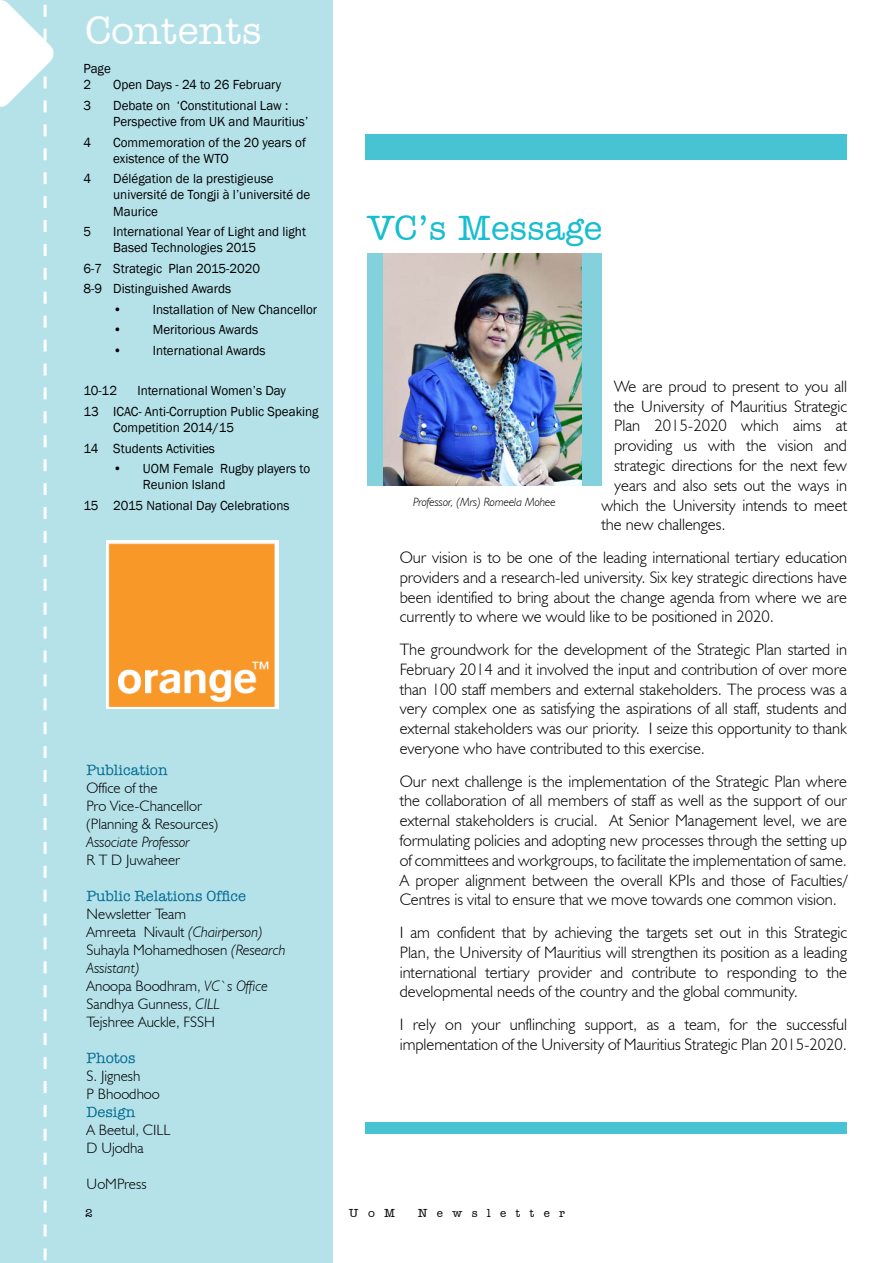
<style>
.page{position:relative;width:893px;height:1263px;background:#fff}
.page>*{position:absolute;margin:0;border:0;box-sizing:border-box;transform-origin:0 0}
.t1{font:500 40.5px "Amer Typewriter IT Cby BT";color:#fff}
.t2{font:500 36px "Amer Typewriter IT Cby BT";color:#16becf}
.t3{font:300 16.5px/19.8px "Humanist 521 BT";color:#000;text-align:justify}
.t4{font:300 15px/18px "Humanist 521 BT";color:#000}
.t5{font:15px "American Typewriter";color:#006992}
.t6{font:italic 300 15px "Humanist 521 BT";color:#000}
.t7{font:13.5px/16.2px "Franklin Gothic";color:#000}
.t8{font:italic 300 12px "Humanist 521 BT";color:#000}
.t9{font:500 12px "Amer Typewriter IT Cby BT";letter-spacing:.78em;color:#000}
.s1{font-style:italic}
</style>
<div class="page">
<div style="left:0;top:0;width:333px;height:1263px;background:#b5e2e9"></div>
<svg style="left:0;top:0;width:54px;height:1261px"></svg>
<div style="left:366px;top:134px;width:481px;height:25px;background:#47c3d3"></div>
<div style="left:366px;top:1123px;width:481px;height:11px;background:#47c3d3"></div>
<div style="left:367px;top:254px;width:234px;height:232px;background:#83d1dd"></div>
<img style="left:383px;top:253px;width:199px;height:233px">
<img style="left:106px;top:540px;width:173px;height:168px">
<h1 class="t1" style="left:85px;top:5px;width:178px">Contents</h1>
<p class="t7" style="left:83px;top:61px;width:29px">Page<br>2</p>
<p class="t7" style="left:113px;top:77px;width:170px">Open Days - 24 to 26 February</p>
<p class="t7" style="left:83px;top:98px;width:9px">3</p>
<p class="t7" style="left:113px;top:98px;width:197px">Debate on ‘Constitutional Law :<br>Perspective from UK and Mauritius’</p>
<p class="t7" style="left:83px;top:134px;width:9px">4</p>
<p class="t7" style="left:113px;top:134px;width:194px">Commemoration of the 20 years of existence of the WTO</p>
<p class="t7" style="left:83px;top:171px;width:9px">4</p>
<p class="t7" style="left:113px;top:171px;width:199px">Délégation de la prestigieuse université de Tongji à l’université de<br>Maurice</p>
<p class="t7" style="left:83px;top:224px;width:9px">5</p>
<p class="t7" style="left:113px;top:224px;width:194px">International Year of Light and light<br>Based Technologies 2015</p>
<p class="t7" style="left:83px;top:258px;width:178px;line-height:20.4px">6-7 Strategic Plan 2015-2020<br>8-9 Distinguished Awards</p>
<p class="t7" style="left:113px;top:301px;width:206px">• Installation of New Chancellor</p>
<p class="t7" style="left:113px;top:322px;width:146px">• Meritorious Awards</p>
<p class="t7" style="left:113px;top:342px;width:154px">• International Awards</p>
<p class="t7" style="left:83px;top:383px;width:35px">10-12</p>
<p class="t7" style="left:83px;top:381px;width:237px;line-height:20.4px;text-indent:54px">International Women’s Day<br>13 ICAC- Anti-Corruption Public Speaking</p>
<p class="t7" style="left:83px;top:418px;width:152px;line-height:20.4px;text-indent:30px">Competition 2014/15<br>14 Students Activities</p>
<p class="t7" style="left:143px;top:461px;width:169px;text-indent:-30px">• UOM Female Rugby players to<br>Reunion Island</p>
<p class="t7" style="left:83px;top:497px;width:208px">15 2015 National Day Celebrations</p>
<p class="t5" style="left:87px;top:761px;width:83px">Publication</p>
<p class="t4" style="left:87px;top:779px;width:133px">Office of the<br>Pro Vice-Chancellor (Planning &amp; Resources)</p>
<p class="t6" style="left:87px;top:833px;width:105px">Associate Professor</p>
<p class="t4" style="left:87px;top:851px;width:95px">R T D Juwaheer</p>
<p class="t5" style="left:87px;top:887px;width:161px">Public Relations Office</p>
<p class="t4" style="left:87px;top:905px;width:201px">Newsletter Team<br>Amreeta Nivault <span class="s1">(Chairperson)<br></span>Suhayla Mohamedhosen <span class="s1">(Research<br>Assistant)<br></span>Anoopa Boodhram, <span class="s1">VC`s Office<br></span>Sandhya Gunness, <span class="s1">CILL<br></span>Tejshree Auckle, FSSH</p>
<p class="t5" style="left:87px;top:1049px;width:50px">Photos</p>
<p class="t4" style="left:87px;top:1067px;width:75px">S. Jignesh<br>P Bhoodhoo</p>
<p class="t5" style="left:87px;top:1103px;width:50px">Design</p>
<p class="t4" style="left:87px;top:1121px;width:86px">A Beetul, CILL<br>D Ujodha</p>
<p class="t4" style="left:87px;top:1175px;width:61px">UoMPress</p>
<h2 class="t2" style="left:367px;top:206px;width:236px">VC’s Message</h2>
<p class="t3" style="left:614px;top:376px;width:234px">We are proud to present to you all</p>
<p class="t3" style="left:614px;top:396px;width:234px">the University of Mauritius Strategic</p>
<p class="t3" style="left:614px;top:416px;width:234px">Plan 2015-2020 which aims at</p>
<p class="t3" style="left:614px;top:435px;width:234px">providing us with the vision and</p>
<p class="t3" style="left:614px;top:455px;width:234px">strategic directions for the next few</p>
<p class="t3" style="left:614px;top:475px;width:234px">years and also sets out the ways in</p>
<p class="t3" style="left:601px;top:495px;width:247px">which the University intends to meet</p>
<p class="t3" style="left:601px;top:515px;width:126px">the new challenges.</p>
<p class="t3" style="left:400px;top:547px;width:449px">Our vision is to be one of the leading international tertiary education providers and a research-led university. Six key strategic directions have been identified to bring about the change agenda from where we are currently to where we would like to be positioned in 2020.</p>
<p class="t3" style="left:400px;top:639px;width:449px">The groundwork for the development of the Strategic Plan started in February 2014 and it involved the input and contribution of over more than 100 staff members and external stakeholders. The process was a very complex one as satisfying the aspirations of all staff, students and external stakeholders was our priority. I seize this opportunity to thank everyone who have contributed to this exercise.</p>
<p class="t3" style="left:400px;top:771px;width:449px">Our next challenge is the implementation of the Strategic Plan where the collaboration of all members of staff as well as the support of our external stakeholders is crucial. At Senior Management level, we are formulating policies and adopting new processes through the setting up of committees and workgroups, to facilitate the implementation of same.<br>A proper alignment between the overall KPIs and those of Faculties/ Centres is vital to ensure that we move towards one common vision.</p>
<p class="t3" style="left:400px;top:922px;width:449px">I am confident that by achieving the targets set out in this Strategic Plan, the University of Mauritius will strengthen its position as a leading international tertiary provider and contribute to responding to the developmental needs of the country and the global community.</p>
<p class="t3" style="left:400px;top:1014px;width:449px">I rely on your unflinching support, as a team, for the successful implementation of the University of Mauritius Strategic Plan 2015-2020.</p>
<p class="t8" style="left:413px;top:495px;width:144px">Professor, (Mrs) Romeela Mohee</p>
<p class="t9" style="left:85px;top:1205px;width:9px">2</p>
<p class="t9" style="left:349px;top:1205px;width:48px">UoM</p>
<p class="t9" style="left:418px;top:1205px;width:149px">Newsletter</p>
</div>
